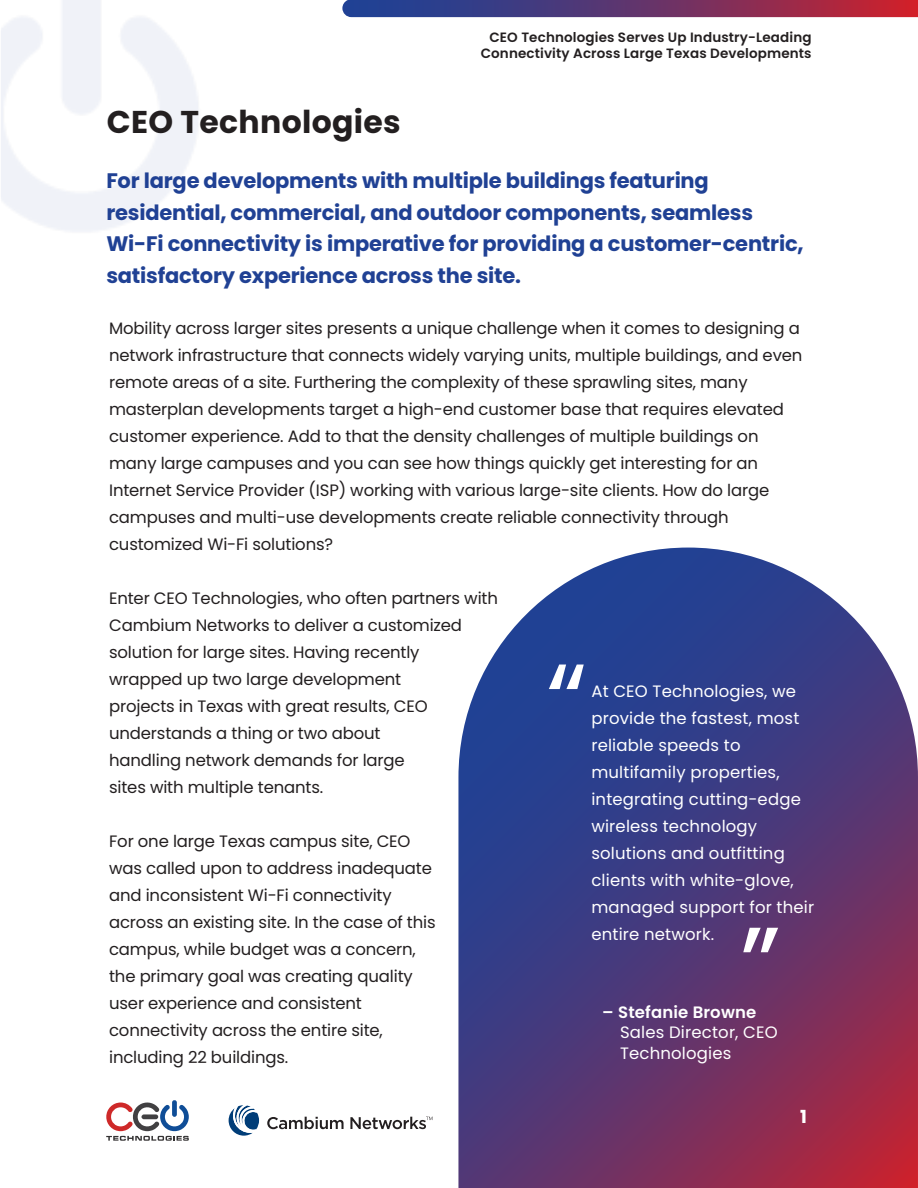
<style>
.page{position:relative;width:918px;height:1188px;background:#fff}
.page>*{position:absolute;margin:0;border:0;box-sizing:border-box;transform-origin:0 0}
.t1{font:108px "Poppins";color:#fff}
.t2{font:700 31.5px "Poppins";letter-spacing:.01em;color:#231f20}
.t3{font:700 21px/31.5px "Poppins";letter-spacing:-.01em;color:#204194}
.t4{font:700 18px "Poppins";color:#fff}
.t5{font:16.5px/27px "Poppins";letter-spacing:-.01em;color:#231f20}
.t6{font:16.5px/27px "Poppins";letter-spacing:.01em;color:#fff}
.t7{font:600 16.5px "Poppins";letter-spacing:.01em;color:#fff}
.t8{font:600 13.5px/16.2px "Poppins";letter-spacing:.01em;color:#231f20;text-align:right}
</style>
<div class="page">
<svg style="left:106px;top:1100px;width:83px;height:41px"></svg>
<svg style="left:342px;top:0;width:576px;height:17px;background:#683469"></svg>
<svg style="left:458px;top:548px;width:460px;height:640px;background:#5c4782"></svg>
<svg style="left:743px;top:928px;width:35px;height:24px"></svg>
<svg style="left:267px;top:1117px;width:77px;height:12px"></svg>
<svg style="left:350px;top:1117px;width:83px;height:12px"></svg>
<svg style="left:229px;top:1105px;width:30px;height:31px"></svg>
<h2 class="t2" style="left:107px;top:104px;width:295px">CEO Technologies</h2>
<p class="t8" style="left:481px;top:30px;width:332px">CEO Technologies Serves Up Industry-Leading<br>Connectivity Across Large Texas Developments</p>
<p class="t3" style="left:106px;top:165px;width:699px">For large developments with multiple buildings featuring residential, commercial, and outdoor components, seamless Wi-Fi connectivity is imperative for providing a customer-centric, satisfactory experience across the site.</p>
<p class="t5" style="left:109px;top:315px;width:695px">Mobility across larger sites presents a unique challenge when it comes to designing a network infrastructure that connects widely varying units, multiple buildings, and even remote areas of a site. Furthering the complexity of these sprawling sites, many masterplan developments target a high-end customer base that requires elevated customer experience. Add to that the density challenges of multiple buildings on many large campuses and you can see how things quickly get interesting for an Internet Service Provider (ISP) working with various large-site clients. How do large campuses and multi-use developments create reliable connectivity through customized Wi-Fi solutions?</p>
<p class="t5" style="left:109px;top:585px;width:390px">Enter CEO Technologies, who often partners with Cambium Networks to deliver a customized solution for large sites. Having recently<br>wrapped up two large development<br>projects in Texas with great results, CEO understands a thing or two about<br>handling network demands for large<br>sites with multiple tenants.</p>
<p class="t5" style="left:109px;top:828px;width:328px">For one large Texas campus site, CEO was called upon to address inadequate and inconsistent Wi-Fi connectivity across an existing site. In the case of this campus, while budget was a concern, the primary goal was creating quality user experience and consistent connectivity across the entire site, including 22 buildings.</p>
<h1 class="t1" style="left:546px;top:639px;width:43px">“</h1>
<p class="t6" style="left:591px;top:677px;width:224px">At CEO Technologies, we provide the fastest, most reliable speeds to multifamily properties, integrating cutting-edge wireless technology solutions and outfitting clients with white-glove, managed support for their entire network.</p>
<p class="t7" style="left:602px;top:1002px;width:156px">– Stefanie Browne</p>
<p class="t6" style="left:620px;top:1022px;width:159px;line-height:21px">Sales Director, CEO<br>Technologies</p>
<p class="t4" style="left:800px;top:1106px;width:8px">1</p>
</div>
